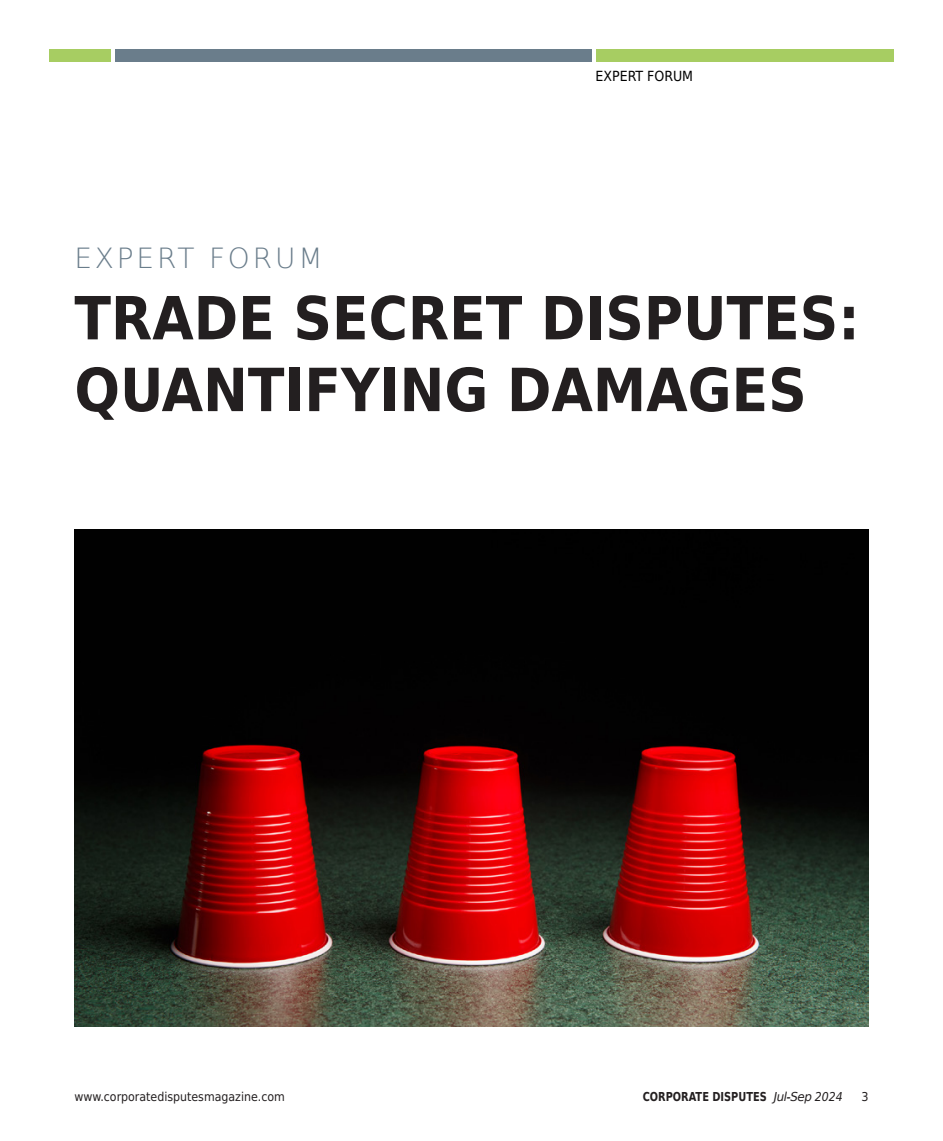
<style>
.page{position:relative;width:943px;height:1141px;background:#fff}
.page>*{position:absolute;margin:0;border:0;box-sizing:border-box;transform-origin:0 0}
.t1{font:700 59.5px/71.8px "DejaVu Sans Condensed";color:#231f20}
.t2{font:200 28px "DejaVu Sans";letter-spacing:.1em;color:#6a7d8b}
.t3{font:14px "DejaVu Sans Condensed";color:#000}
.t4{font:12.25px "DejaVu Sans Condensed";color:#231f20}
.t5{font:700 12.25px "DejaVu Sans";color:#231f20;scale:.8 1}
.s1{font-weight:400;font-style:italic}
.s2{font-family:"DejaVu Sans Condensed";font-weight:400;font-style:italic}
</style>
<div class="page">
<div style="left:595px;top:50px;width:298px;height:12px;background:#a7cd62"></div>
<div style="left:115px;top:50px;width:477px;height:12px;background:#6a7d8b"></div>
<div style="left:50px;top:50px;width:61px;height:12px;background:#a7cd62"></div>
<img style="left:74px;top:529px;width:794px;height:498px">
<p class="t3" style="left:595px;top:64px;width:99px">EXPERT FORUM</p>
<p class="t2" style="left:74px;top:236px;width:249px">EXPERT FORUM</p>
<p class="t1" style="left:74px;top:280px;width:786px">TRADE SECRET DISPUTES:<br>QUANTIFYING DAMAGES</p>
<p class="t4" style="left:74px;top:1086px;width:212px">www.corporatedisputesmagazine.com</p>
<p class="t5" style="left:642px;top:1086px;width:252px">CORPORATE DISPUTES <span class="s1">Jul-Sep</span> <span class="s2">2024</span></p>
<p class="t4" style="left:861px;top:1086px;width:9px">3</p>
</div>
